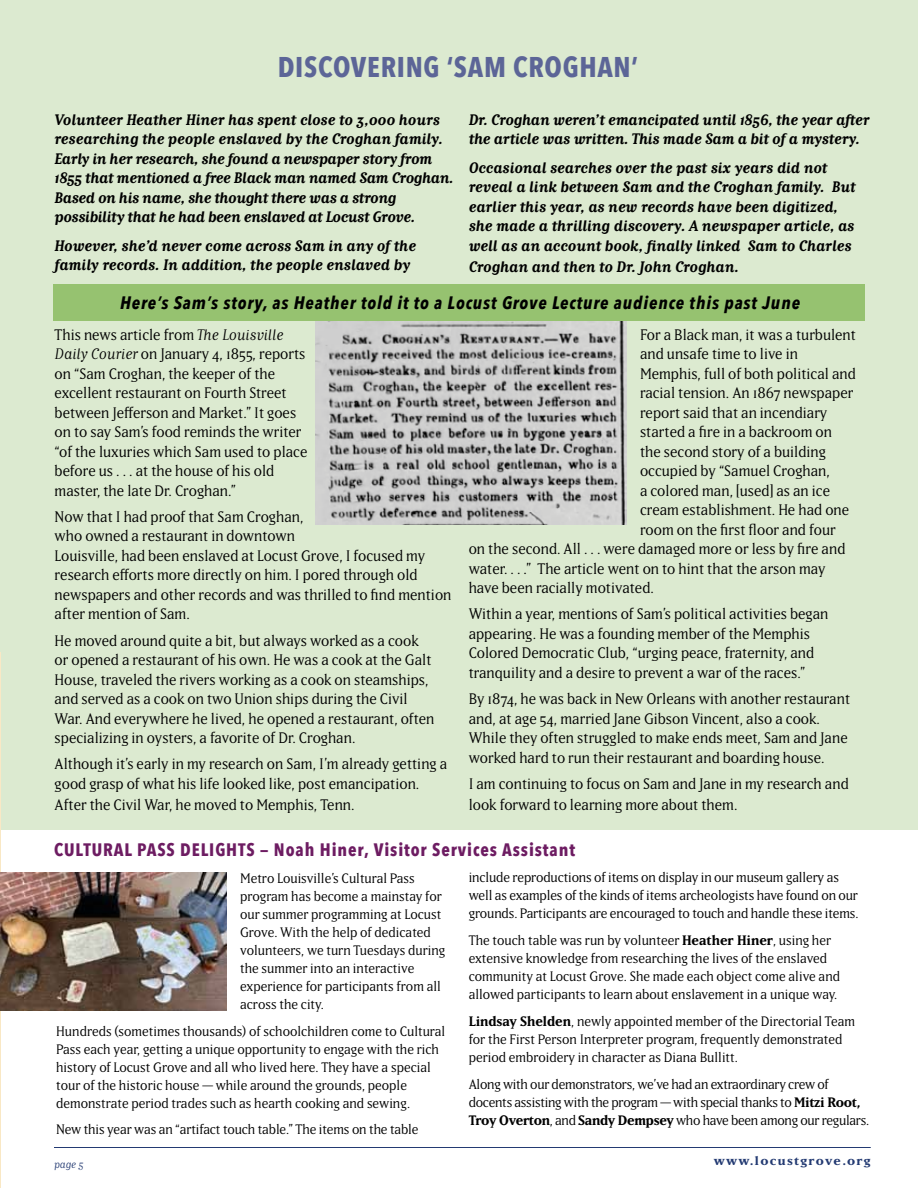
<style>
.page{position:relative;width:918px;height:1188px;background:#fff}
.page>*{position:absolute;margin:0;border:0;box-sizing:border-box;transform-origin:0 0}
.t1{font:700 28.5px "Avenir Next Condensed";letter-spacing:.025em;color:#5c6597}
.t2{font:italic 700 18px "Avenir Next Condensed";letter-spacing:.05em;color:#000}
.t3{font:700 18px "Avenir Next Condensed";letter-spacing:.05em;color:#6d1c62}
.t4{font:15px/19.5px "Matrix IIOT";color:#000}
.t5{font:italic 700 15px/19.5px "Matrix IIOT";color:#000}
.t6{font:italic 700 15px/19.5px "Matrix IIOT";letter-spacing:-.02em;color:#000}
.t7{font:13.5px/18px "Matrix IIOT";color:#000}
.t8{font:13.5px/18px "Matrix IIOT";letter-spacing:-.02em;color:#000}
.t9{font:700 12px "Matrix IIOT";letter-spacing:.1em;color:#233a72;scale:1.1 1}
.t10{font:italic 10.5px "Matrix IIOT";color:#233a72}
.s1{font-style:italic}
.s2{font-weight:700}
</style>
<div class="page">
<div style="left:0;top:0;width:918px;height:829px;background:#dcead0"></div>
<hr style="left:0;top:652px;width:1px;height:536px;background:#f9e8c5">
<hr style="left:54px;top:1147px;width:817px;height:1px;background:#233a72">
<img style="left:316px;top:321px;width:311px;height:203px">
<img style="left:0;top:872px;width:227px;height:138px">
<div style="left:53px;top:284px;width:812px;height:37px;background:#96c270"></div>
<h1 class="t1" style="left:278px;top:50px;width:362px">DISCOVERING ‘SAM CROGHAN’</h1>
<p class="t6" style="left:55px;top:109px;width:400px">Volunteer Heather Hiner has spent close to 3,000 hours researching the people enslaved by the Croghan family.<br>Early in her research, she found a newspaper story from 1855 that mentioned a free Black man named Sam Croghan.<br>Based on his name, she thought there was a strong possibility that he had been enslaved at Locust Grove.</p>
<p class="t5" style="left:55px;top:235px;width:363px">However, she’d never come across Sam in any of the family records. In addition, the people enslaved by</p>
<p class="t5" style="left:469px;top:109px;width:402px">Dr. Croghan weren’t emancipated until 1856, the year after the article was written. This made Sam a bit of a mystery.</p>
<p class="t5" style="left:469px;top:157px;width:388px">Occasional searches over the past six years did not reveal a link between Sam and the Croghan family. But earlier this year, as new records have been digitized, she made a thrilling discovery. A newspaper article, as well as an account book, finally linked Sam to Charles</p>
<p class="t5" style="left:469px;top:256px;width:272px">Croghan and then to Dr. John Croghan.</p>
<p class="t2" style="left:120px;top:292px;width:681px">Here’s Sam’s story, as Heather told it to a Locust Grove Lecture audience this past June</p>
<p class="t4" style="left:55px;top:324px;width:254px">This news article from <span class="s1">The Louisville Daily Courier</span> on January 4, 1855, reports on “Sam Croghan, the keeper of the excellent restaurant on Fourth Street between Jefferson and Market.” It goes on to say Sam’s food reminds the writer “of the luxuries which Sam used to place before us . . . at the house of his old master, the late Dr. Croghan.”</p>
<p class="t4" style="left:55px;top:506px;width:398px">Now that I had proof that Sam Croghan,<br>who owned a restaurant in downtown<br>Louisville, had been enslaved at Locust Grove, I focused my research efforts more directly on him. I pored through old newspapers and other records and was thrilled to find mention after mention of Sam.</p>
<p class="t4" style="left:55px;top:630px;width:381px">He moved around quite a bit, but always worked as a cook or opened a restaurant of his own. He was a cook at the Galt House, traveled the rivers working as a cook on steamships, and served as a cook on two Union ships during the Civil War. And everywhere he lived, he opened a restaurant, often specializing in oysters, a favorite of Dr. Croghan.</p>
<p class="t4" style="left:55px;top:754px;width:394px">Although it’s early in my research on Sam, I’m already getting a good grasp of what his life looked like, post emancipation.</p>
<p class="t4" style="left:55px;top:794px;width:302px">After the Civil War, he moved to Memphis, Tenn.</p>
<p class="t4" style="left:640px;top:324px;width:218px">For a Black man, it was a turbulent</p>
<p class="t4" style="left:640px;top:344px;width:160px">and unsafe time to live in</p>
<p class="t4" style="left:640px;top:363px;width:217px">Memphis, full of both political and</p>
<p class="t4" style="left:640px;top:383px;width:215px">racial tension. An 1867 newspaper</p>
<p class="t4" style="left:640px;top:402px;width:189px">report said that an incendiary</p>
<p class="t4" style="left:640px;top:422px;width:194px">started a fire in a backroom on</p>
<p class="t4" style="left:640px;top:441px;width:187px">the second story of a building</p>
<p class="t4" style="left:640px;top:461px;width:191px">occupied by “Samuel Croghan,</p>
<p class="t4" style="left:640px;top:480px;width:192px">a colored man, [used] as an ice</p>
<p class="t4" style="left:640px;top:500px;width:211px">cream establishment. He had one</p>
<p class="t4" style="left:640px;top:519px;width:197px">room on the first floor and four</p>
<p class="t4" style="left:469px;top:539px;width:378px">on the second. All . . . were damaged more or less by fire and</p>
<p class="t4" style="left:469px;top:558px;width:358px">water. . . .” The article went on to hint that the arson may</p>
<p class="t4" style="left:469px;top:578px;width:187px">have been racially motivated.</p>
<p class="t4" style="left:469px;top:604px;width:361px">Within a year, mentions of Sam’s political activities began appearing. He was a founding member of the Memphis Colored Democratic Club, “urging peace, fraternity, and tranquility and a desire to prevent a war of the races.”</p>
<p class="t4" style="left:469px;top:689px;width:383px">By 1874, he was back in New Orleans with another restaurant and, at age 54, married Jane Gibson Vincent, also a cook.<br>While they often struggled to make ends meet, Sam and Jane worked hard to run their restaurant and boarding house.</p>
<p class="t4" style="left:469px;top:773px;width:382px;line-height:21px">I am continuing to focus on Sam and Jane in my research and look forward to learning more about them.</p>
<p class="t3" style="left:54px;top:839px;width:523px">CULTURAL PASS DELIGHTS — Noah Hiner, Visitor Services Assistant</p>
<p class="t7" style="left:240px;top:869px;width:207px">Metro Louisville’s Cultural Pass program has become a mainstay for our summer programming at Locust<br>Grove. With the help of dedicated volunteers, we turn Tuesdays during the summer into an interactive experience for participants from all across the city.</p>
<p class="t7" style="left:56px;top:1022px;width:391px">Hundreds (sometimes thousands) of schoolchildren come to Cultural Pass each year, getting a unique opportunity to engage with the rich history of Locust Grove and all who lived here. They have a special tour of the historic house — while around the grounds, people demonstrate period trades such as hearth cooking and sewing.</p>
<p class="t7" style="left:56px;top:1120px;width:364px">New this year was an “artifact touch table.” The items on the table</p>
<p class="t7" style="left:469px;top:868px;width:391px">include reproductions of items on display in our museum gallery as well as examples of the kinds of items archeologists have found on our grounds. Participants are encouraged to touch and handle these items.</p>
<p class="t7" style="left:469px;top:931px;width:373px">The touch table was run by volunteer <span class="s2">Heather Hiner</span>, using her extensive knowledge from researching the lives of the enslaved community at Locust Grove. She made each object come alive and allowed participants to learn about enslavement in a unique way.</p>
<p class="t7" style="left:469px;top:1012px;width:388px"><span class="s2">Lindsay Shelden</span>, newly appointed member of the Directorial Team for the First Person Interpreter program, frequently demonstrated period embroidery in character as Diana Bullitt.</p>
<p class="t8" style="left:469px;top:1075px;width:402px">Along with our demonstrators, we’ve had an extraordinary crew of docents assisting with the program — with special thanks to <span class="s2">Mitzi Root,<br>Troy Overton</span>, and <span class="s2">Sandy Dempsey</span> who have been among our regulars.</p>
<p class="t10" style="left:54px;top:1158px;width:31px">page 5</p>
<p class="t9" style="left:714px;top:1153px;width:144px">www.locustgrove.org</p>
</div>
